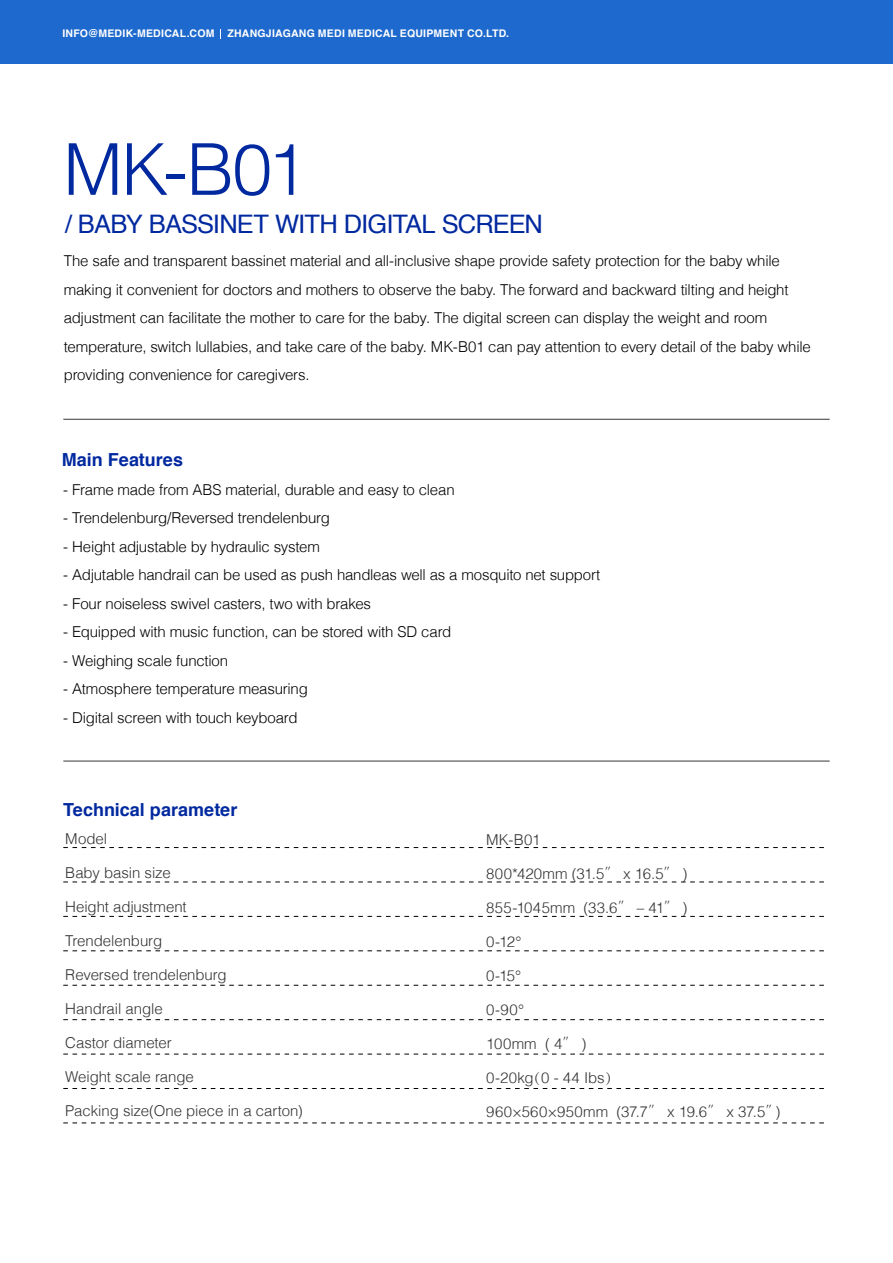
<style>
.page{position:relative;width:893px;height:1263px;background:#fff}
.page>*{position:absolute;margin:0;border:0;box-sizing:border-box;transform-origin:0 0}
.t1{font:300 71.55px "Helvetica";color:#00289f}
.t2{font:25.5px "Helvetica";letter-spacing:-.035em;color:#00289f}
.t3{font:700 18px "Helvetica";color:#00289f}
.t4{font:300 15px/28.5px "Helvetica";letter-spacing:-.015em;color:#000}
.t5{font:300 15px "Helvetica";letter-spacing:-.005em;color:#333}
.t6{font:300 15px "Helvetica";letter-spacing:.015em;color:#333}
.t7{font:300 15px "Helvetica";letter-spacing:.02em;color:#333}
.t8{font:700 10.5px "Helvetica";letter-spacing:.025em;color:#fff}
.s1{font-family:"Adobe Song Std"}
</style>
<div class="page">
<div style="left:0;top:0;width:893px;height:64px;background:#1e69cd"></div>
<svg style="left:63px;top:847px;width:761px;height:1px"></svg>
<svg style="left:63px;top:916px;width:761px;height:1px"></svg>
<svg style="left:63px;top:882px;width:761px;height:1px"></svg>
<svg style="left:63px;top:950px;width:761px;height:1px"></svg>
<svg style="left:63px;top:985px;width:761px;height:1px"></svg>
<svg style="left:63px;top:1054px;width:761px;height:1px"></svg>
<svg style="left:63px;top:1019px;width:761px;height:1px"></svg>
<svg style="left:63px;top:1123px;width:761px;height:1px"></svg>
<svg style="left:63px;top:1088px;width:761px;height:1px"></svg>
<hr style="left:63px;top:419px;width:767px;height:1px;background:#353535">
<hr style="left:63px;top:761px;width:767px;height:1px;background:#353535">
<p class="t8" style="left:62px;top:25px;width:448px">INFO@MEDIK-MEDICAL.COM ZHANGJIAGANG MEDI MEDICAL EQUIPMENT CO.LTD.</p>
<h1 class="t1" style="left:63px;top:112px;width:245px">MK-B01</h1>
<h2 class="t2" style="left:65px;top:204px;width:480px">/ BABY BASSINET WITH DIGITAL SCREEN</h2>
<p class="t4" style="left:64px;top:246px;width:748px">The safe and transparent bassinet material and all-inclusive shape provide safety protection for the baby while making it convenient for doctors and mothers to observe the baby. The forward and backward tilting and height adjustment can facilitate the mother to care for the baby. The digital screen can display the weight and room temperature, switch lullabies, and take care of the baby. MK-B01 can pay attention to every detail of the baby while providing convenience for caregivers.</p>
<p class="t3" style="left:62px;top:445px;width:123px">Main Features</p>
<p class="t4" style="left:63px;top:475px;width:393px">- Frame made from ABS material, durable and easy to clean</p>
<p class="t4" style="left:63px;top:503px;width:268px">- Trendelenburg/Reversed trendelenburg</p>
<p class="t4" style="left:63px;top:532px;width:258px">- Height adjustable by hydraulic system</p>
<p class="t4" style="left:63px;top:560px;width:539px">- Adjutable handrail can be used as push handleas well as a mosquito net support</p>
<p class="t4" style="left:63px;top:589px;width:309px">- Four noiseless swivel casters, two with brakes</p>
<p class="t4" style="left:63px;top:617px;width:390px">- Equipped with music function, can be stored with SD card</p>
<p class="t4" style="left:63px;top:646px;width:166px">- Weighing scale function</p>
<p class="t4" style="left:63px;top:674px;width:246px">- Atmosphere temperature measuring</p>
<p class="t4" style="left:63px;top:703px;width:236px">- Digital screen with touch keyboard</p>
<p class="t3" style="left:63px;top:795px;width:176px">Technical parameter</p>
<p class="t5" style="left:65px;top:826px;width:43px">Model</p>
<p class="t5" style="left:65px;top:860px;width:107px">Baby basin size</p>
<p class="t5" style="left:65px;top:894px;width:123px">Height adjustment</p>
<p class="t5" style="left:65px;top:928px;width:98px">Trendelenburg</p>
<p class="t5" style="left:65px;top:962px;width:163px">Reversed trendelenburg</p>
<p class="t5" style="left:65px;top:996px;width:99px">Handrail angle</p>
<p class="t5" style="left:65px;top:1030px;width:108px">Castor diameter</p>
<p class="t5" style="left:65px;top:1064px;width:130px">Weight scale range</p>
<p class="t5" style="left:65px;top:1098px;width:239px">Packing size(One piece in a carton)</p>
<p class="t5" style="left:486px;top:827px;width:56px">MK-B01</p>
<p class="t5" style="left:486px;top:861px;width:203px">800*420mm (31.5<span class="s1">″</span> x 16.5<span class="s1">″</span> )</p>
<p class="t7" style="left:486px;top:895px;width:203px">855-1045mm (33.6<span class="s1">″</span> – 41<span class="s1">″</span> )</p>
<p class="t5" style="left:486px;top:929px;width:37px">0-12°</p>
<p class="t5" style="left:486px;top:963px;width:36px">0-15°</p>
<p class="t5" style="left:486px;top:997px;width:39px">0-90°</p>
<p class="t5" style="left:486px;top:1031px;width:102px">100mm ( 4<span class="s1">″</span> )</p>
<p class="t5" style="left:486px;top:1065px;width:135px">0-20kg<span class="s1">（</span>0 - 44 Ibs<span class="s1">）</span></p>
<p class="t6" style="left:486px;top:1099px;width:296px">960×560×950mm (37.7<span class="s1">″</span> x 19.6<span class="s1">″</span> x 37.5<span class="s1">″</span>)</p>
</div>
